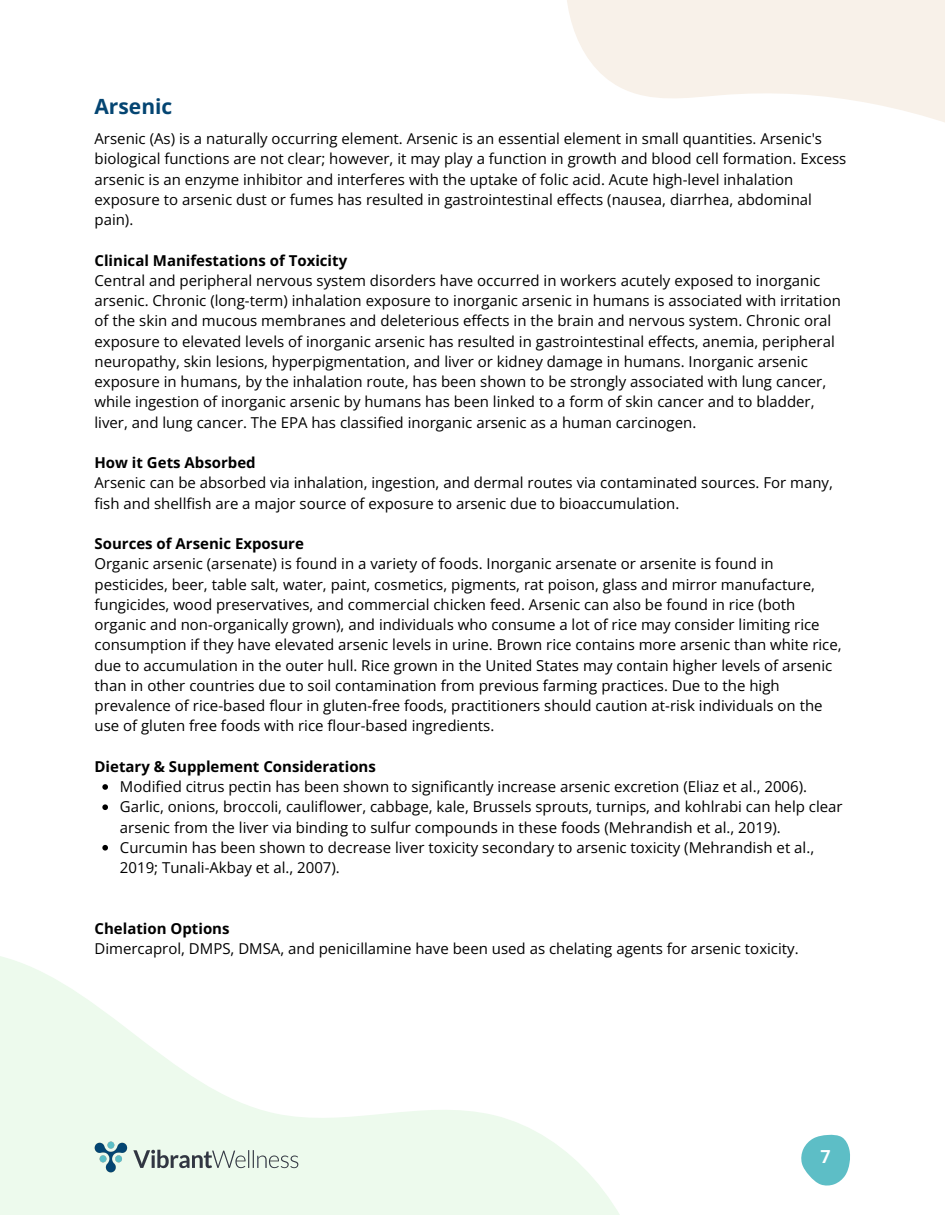
<style>
.page{position:relative;width:945px;height:1215px;background:#fff}
.page>*{position:absolute;margin:0;border:0;box-sizing:border-box;transform-origin:0 0}
.t1{font:700 21px "Open Sans";color:#044572}
.t2{font:700 18px "Roboto";color:#fff}
.t3{font:15px/20.2px "Open Sans";color:#000}
.t4{font:700 15px "Open Sans";color:#000}
</style>
<div class="page">
<svg style="left:0;top:956px;width:620px;height:259px"></svg>
<svg style="left:567px;top:0;width:378px;height:122px;fill:#f8f1e9"></svg>
<svg style="left:801px;top:1135px;width:49px;height:51px"></svg>
<img style="left:94px;top:1142px;width:204px;height:30px">
<svg style="left:102px;top:784px;width:6px;height:6px"></svg>
<svg style="left:102px;top:804px;width:6px;height:6px"></svg>
<svg style="left:102px;top:845px;width:6px;height:6px"></svg>
<p class="t1" style="left:94px;top:91px;width:79px">Arsenic</p>
<p class="t3" style="left:94px;top:128px;width:753px">Arsenic (As) is a naturally occurring element. Arsenic is an essential element in small quantities. Arsenic's biological functions are not clear; however, it may play a function in growth and blood cell formation. Excess arsenic is an enzyme inhibitor and interferes with the uptake of folic acid. Acute high-level inhalation exposure to arsenic dust or fumes has resulted in gastrointestinal effects (nausea, diarrhea, abdominal pain).</p>
<p class="t4" style="left:94px;top:250px;width:254px">Clinical Manifestations of Toxicity</p>
<p class="t3" style="left:94px;top:270px;width:748px">Central and peripheral nervous system disorders have occurred in workers acutely exposed to inorganic arsenic. Chronic (long-term) inhalation exposure to inorganic arsenic in humans is associated with irritation of the skin and mucous membranes and deleterious effects in the brain and nervous system. Chronic oral exposure to elevated levels of inorganic arsenic has resulted in gastrointestinal effects, anemia, peripheral neuropathy, skin lesions, hyperpigmentation, and liver or kidney damage in humans. Inorganic arsenic exposure in humans, by the inhalation route, has been shown to be strongly associated with lung cancer, while ingestion of inorganic arsenic by humans has been linked to a form of skin cancer and to bladder, liver, and lung cancer. The EPA has classified inorganic arsenic as a human carcinogen.</p>
<p class="t4" style="left:94px;top:452px;width:163px">How it Gets Absorbed</p>
<p class="t3" style="left:94px;top:472px;width:740px">Arsenic can be absorbed via inhalation, ingestion, and dermal routes via contaminated sources. For many, fish and shellfish are a major source of exposure to arsenic due to bioaccumulation.</p>
<p class="t4" style="left:94px;top:533px;width:211px">Sources of Arsenic Exposure</p>
<p class="t3" style="left:94px;top:553px;width:749px">Organic arsenic (arsenate) is found in a variety of foods. Inorganic arsenate or arsenite is found in pesticides, beer, table salt, water, paint, cosmetics, pigments, rat poison, glass and mirror manufacture, fungicides, wood preservatives, and commercial chicken feed. Arsenic can also be found in rice (both organic and non-organically grown), and individuals who consume a lot of rice may consider limiting rice consumption if they have elevated arsenic levels in urine. Brown rice contains more arsenic than white rice, due to accumulation in the outer hull. Rice grown in the United States may contain higher levels of arsenic than in other countries due to soil contamination from previous farming practices. Due to the high prevalence of rice-based flour in gluten-free foods, practitioners should caution at-risk individuals on the use of gluten free foods with rice flour-based ingredients.</p>
<p class="t4" style="left:94px;top:756px;width:283px">Dietary &amp; Supplement Considerations</p>
<p class="t3" style="left:120px;top:776px;width:689px">Modified citrus pectin has been shown to significantly increase arsenic excretion (Eliaz et al., 2006).</p>
<p class="t3" style="left:120px;top:796px;width:724px">Garlic, onions, broccoli, cauliflower, cabbage, kale, Brussels sprouts, turnips, and kohlrabi can help clear arsenic from the liver via binding to sulfur compounds in these foods (Mehrandish et al., 2019).</p>
<p class="t3" style="left:120px;top:837px;width:696px">Curcumin has been shown to decrease liver toxicity secondary to arsenic toxicity (Mehrandish et al.,<br>2019; Tunali-Akbay et al., 2007).</p>
<p class="t4" style="left:94px;top:918px;width:137px">Chelation Options</p>
<p class="t3" style="left:94px;top:938px;width:706px">Dimercaprol, DMPS, DMSA, and penicillamine have been used as chelating agents for arsenic toxicity.</p>
<p class="t2" style="left:820px;top:1146px;width:12px">7</p>
</div>
